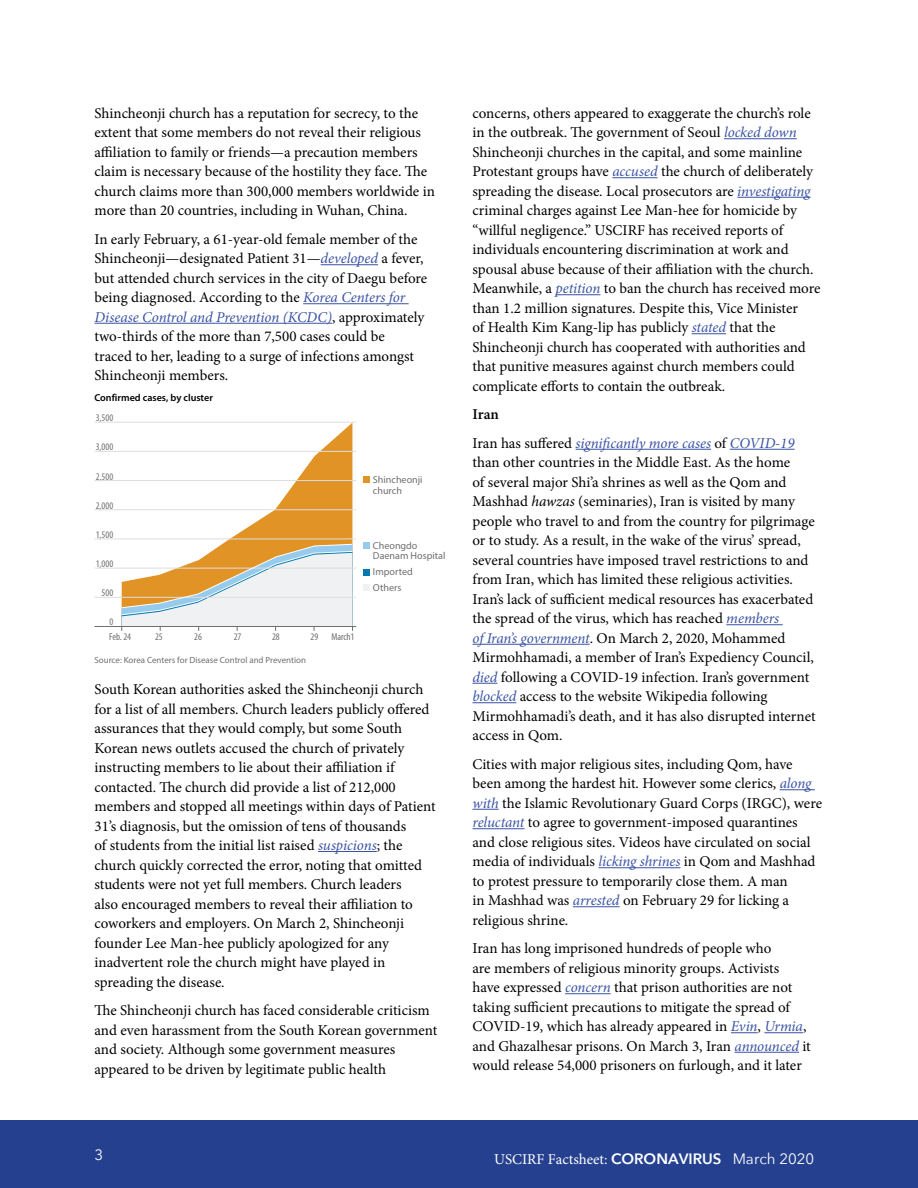
<style>
.page{position:relative;width:918px;height:1188px;background:#fff}
.page>*{position:absolute;margin:0;border:0;box-sizing:border-box;transform-origin:0 0}
.t1{font:15px/19.5px "Minion Pro";letter-spacing:-.005em;color:#000}
.t2{font:italic 15px/28.5px "Minion Pro";letter-spacing:-.01em;color:#3a53a4}
.t3{font:15px "Minion Pro";color:#fff}
.t4{font:15px "Avenir Next";color:#fff}
.t5{font:condensed 10.05px/14.4px "Myriad Pro";color:#6e6f70}
.t6{font:10.05px/10.9px "Myriad Pro";color:#6e6f70}
.t7{font:600 10.05px "Myriad Pro";color:#000}
.t8{font:9px "Myriad Pro";color:#6e6f70}
.s1{font-style:italic;color:#3a53a4}
.s2{font-weight:600;font-style:normal;color:#000}
.s3{font-style:normal;color:#000}
.s4{font-style:italic}
.s5{font-family:"Avenir Next";font-weight:600}
.s6{font-family:"Avenir Next"}
</style>
<div class="page">
<div style="left:0;top:1120px;width:918px;height:68px;background:#25408f"></div>
<hr style="left:321px;top:264px;width:57px;height:1px;background:#3a53a4">
<hr style="left:303px;top:303px;width:106px;height:1px;background:#3a53a4">
<hr style="left:94px;top:323px;width:238px;height:1px;background:#3a53a4">
<hr style="left:318px;top:851px;width:59px;height:1px;background:#3a53a4">
<svg style="left:122px;top:423px;width:230px;height:120px"></svg>
<div style="left:363px;top:477px;width:7px;height:6px;background:#e19326"></div>
<div style="left:363px;top:542px;width:7px;height:7px;background:#96cbed"></div>
<div style="left:363px;top:569px;width:7px;height:7px;background:#027ab0"></div>
<div style="left:363px;top:584px;width:7px;height:6px;background:#f0f1f2"></div>
<hr style="left:95px;top:422px;width:261px;height:1px;background:#dfdddd">
<hr style="left:95px;top:451px;width:261px;height:1px;background:#dfdddd">
<hr style="left:95px;top:480px;width:261px;height:1px;background:#dfdddd">
<hr style="left:95px;top:509px;width:261px;height:1px;background:#dfdddd">
<hr style="left:95px;top:539px;width:261px;height:1px;background:#dfdddd">
<hr style="left:95px;top:568px;width:261px;height:1px;background:#dfdddd">
<hr style="left:95px;top:597px;width:261px;height:1px;background:#dfdddd">
<hr style="left:95px;top:626px;width:261px;height:1px;background:#6e6f70">
<svg style="left:121px;top:543px;width:232px;height:87px"></svg>
<hr style="left:724px;top:138px;width:73px;height:1px;background:#3a53a4">
<hr style="left:612px;top:177px;width:46px;height:1px;background:#3a53a4">
<hr style="left:737px;top:197px;width:73px;height:1px;background:#3a53a4">
<hr style="left:556px;top:294px;width:44px;height:1px;background:#3a53a4">
<hr style="left:692px;top:333px;width:34px;height:1px;background:#3a53a4">
<hr style="left:576px;top:449px;width:135px;height:1px;background:#3a53a4">
<hr style="left:730px;top:449px;width:65px;height:1px;background:#3a53a4">
<hr style="left:726px;top:624px;width:57px;height:1px;background:#3a53a4">
<hr style="left:472px;top:644px;width:118px;height:1px;background:#3a53a4">
<svg style="left:472px;top:683px;width:25px;height:1px"></svg>
<hr style="left:472px;top:702px;width:44px;height:1px;background:#3a53a4">
<hr style="left:780px;top:789px;width:35px;height:1px;background:#3a53a4">
<svg style="left:472px;top:809px;width:27px;height:1px"></svg>
<hr style="left:472px;top:828px;width:53px;height:1px;background:#3a53a4">
<hr style="left:599px;top:867px;width:81px;height:1px;background:#3a53a4">
<hr style="left:573px;top:906px;width:47px;height:1px;background:#3a53a4">
<hr style="left:565px;top:993px;width:46px;height:1px;background:#3a53a4">
<svg style="left:731px;top:1032px;width:27px;height:1px"></svg>
<hr style="left:764px;top:1032px;width:39px;height:1px;background:#3a53a4">
<hr style="left:735px;top:1052px;width:64px;height:1px;background:#3a53a4">
<p class="t1" style="left:94px;top:103px;width:342px">Shincheonji church has a reputation for secrecy, to the extent that some members do not reveal their religious affiliation to family or friends—a precaution members claim is necessary because of the hostility they face. The church claims more than 300,000 members worldwide in more than 20 countries, including in Wuhan, China.</p>
<p class="t1" style="left:94px;top:229px;width:334px">In early February, a 61-year-old female member of the Shincheonji—designated Patient 31—<span class="s1">developed</span> a fever, but attended church services in the city of Daegu before being diagnosed. According to the <span class="s1">Korea Centers for Disease Control and Prevention (KCDC)</span>, approximately two-thirds of the more than 7,500 cases could be<br>traced to her, leading to a surge of infections amongst Shincheonji members.</p>
<p class="t7" style="left:94px;top:391px;width:120px">Confirmed cases, by cluster</p>
<p class="t5" style="left:96px;top:411px;width:19px">3,500</p>
<p class="t5" style="left:96px;top:440px;width:19px">3,000</p>
<p class="t5" style="left:96px;top:469px;width:19px">2,500</p>
<p class="t5" style="left:96px;top:498px;width:19px">2,000</p>
<p class="t5" style="left:96px;top:527px;width:19px">1,500</p>
<p class="t5" style="left:96px;top:556px;width:19px">1,000</p>
<p class="t5" style="left:102px;top:586px;width:13px">500</p>
<p class="t5" style="left:109px;top:615px;width:23px">0<br>Feb. 24</p>
<p class="t5" style="left:155px;top:629px;width:9px">25</p>
<p class="t5" style="left:194px;top:629px;width:9px">26</p>
<p class="t5" style="left:234px;top:629px;width:9px">27</p>
<p class="t5" style="left:272px;top:629px;width:9px">28</p>
<p class="t5" style="left:311px;top:629px;width:9px">29</p>
<p class="t5" style="left:331px;top:629px;width:25px">March1</p>
<p class="t8" style="left:94px;top:655px;width:213px">Source: Korea Centers for Disease Control and Prevention</p>
<p class="t6" style="left:373px;top:474px;width:51px">Shincheonji church</p>
<p class="t6" style="left:373px;top:540px;width:74px">Cheongdo<br>Daenam Hospital</p>
<p class="t6" style="left:373px;top:564px;width:41px;line-height:15.6px">Imported<br>Others</p>
<p class="t1" style="left:94px;top:680px;width:343px">South Korean authorities asked the Shincheonji church for a list of all members. Church leaders publicly offered assurances that they would comply, but some South Korean news outlets accused the church of privately instructing members to lie about their affiliation if contacted. The church did provide a list of 212,000 members and stopped all meetings within days of Patient 31’s diagnosis, but the omission of tens of thousands<br>of students from the initial list raised <span class="s1">suspicions</span>; the church quickly corrected the error, noting that omitted students were not yet full members. Church leaders<br>also encouraged members to reveal their affiliation to coworkers and employers. On March 2, Shincheonji founder Lee Man-hee publicly apologized for any inadvertent role the church might have played in spreading the disease.</p>
<p class="t1" style="left:94px;top:1001px;width:344px">The Shincheonji church has faced considerable criticism and even harassment from the South Korean government and society. Although some government measures appeared to be driven by legitimate public health</p>
<p class="t1" style="left:472px;top:103px;width:349px">concerns, others appeared to exaggerate the church’s role in the outbreak. The government of Seoul <span class="s1">locked down </span>Shincheonji churches in the capital, and some mainline Protestant groups have <span class="s1">accused</span> the church of deliberately spreading the disease. Local prosecutors are <span class="s1">investigating </span>criminal charges against Lee Man-hee for homicide by “willful negligence.” USCIRF has received reports of individuals encountering discrimination at work and spousal abuse because of their affiliation with the church.<br>Meanwhile, a <span class="s1">petition</span> to ban the church has received more than 1.2 million signatures. Despite this, Vice Minister<br>of Health Kim Kang-lip has publicly <span class="s1">stated</span> that the Shincheonji church has cooperated with authorities and that punitive measures against church members could complicate efforts to contain the outbreak.</p>
<p class="t2" style="left:472px;top:400px;width:324px"><span class="s2">Iran<br></span><span class="s3">Iran has suffered</span> significantly more cases <span class="s3">of</span> COVID-19</p>
<p class="t1" style="left:472px;top:453px;width:345px">than other countries in the Middle East. As the home<br>of several major Shi’a shrines as well as the Qom and Mashhad <span class="s4">hawzas</span> (seminaries), Iran is visited by many people who travel to and from the country for pilgrimage or to study. As a result, in the wake of the virus’ spread, several countries have imposed travel restrictions to and from Iran, which has limited these religious activities.<br>Iran’s lack of sufficient medical resources has exacerbated the spread of the virus, which has reached <span class="s1">members<br>of Iran’s government</span>. On March 2, 2020, Mohammed Mirmohhamadi, a member of Iran’s Expediency Council, <span class="s1">died</span> following a COVID-19 infection. Iran’s government <span class="s1">blocked</span> access to the website Wikipedia following Mirmohhamadi’s death, and it has also disrupted internet access in Qom.</p>
<p class="t1" style="left:472px;top:754px;width:351px">Cities with major religious sites, including Qom, have been among the hardest hit. However some clerics, <span class="s1">along with</span> the Islamic Revolutionary Guard Corps (IRGC), were <span class="s1">reluctant</span> to agree to government-imposed quarantines and close religious sites. Videos have circulated on social media of individuals <span class="s1">licking shrines</span> in Qom and Mashhad to protest pressure to temporarily close them. A man<br>in Mashhad was <span class="s1">arrested</span> on February 29 for licking a religious shrine.</p>
<p class="t1" style="left:472px;top:939px;width:340px">Iran has long imprisoned hundreds of people who<br>are members of religious minority groups. Activists<br>have expressed <span class="s1">concern</span> that prison authorities are not taking sufficient precautions to mitigate the spread of COVID-19, which has already appeared in <span class="s1">Evin</span>, <span class="s1">Urmia</span>, and Ghazalhesar prisons. On March 3, Iran <span class="s1">announced</span> it would release 54,000 prisoners on furlough, and it later</p>
<p class="t4" style="left:94px;top:1142px;width:10px">3</p>
<p class="t3" style="left:494px;top:1149px;width:322px">USCIRF Factsheet: <span class="s5">CORONAVIRUS</span> <span class="s6">March 2020</span></p>
</div>
